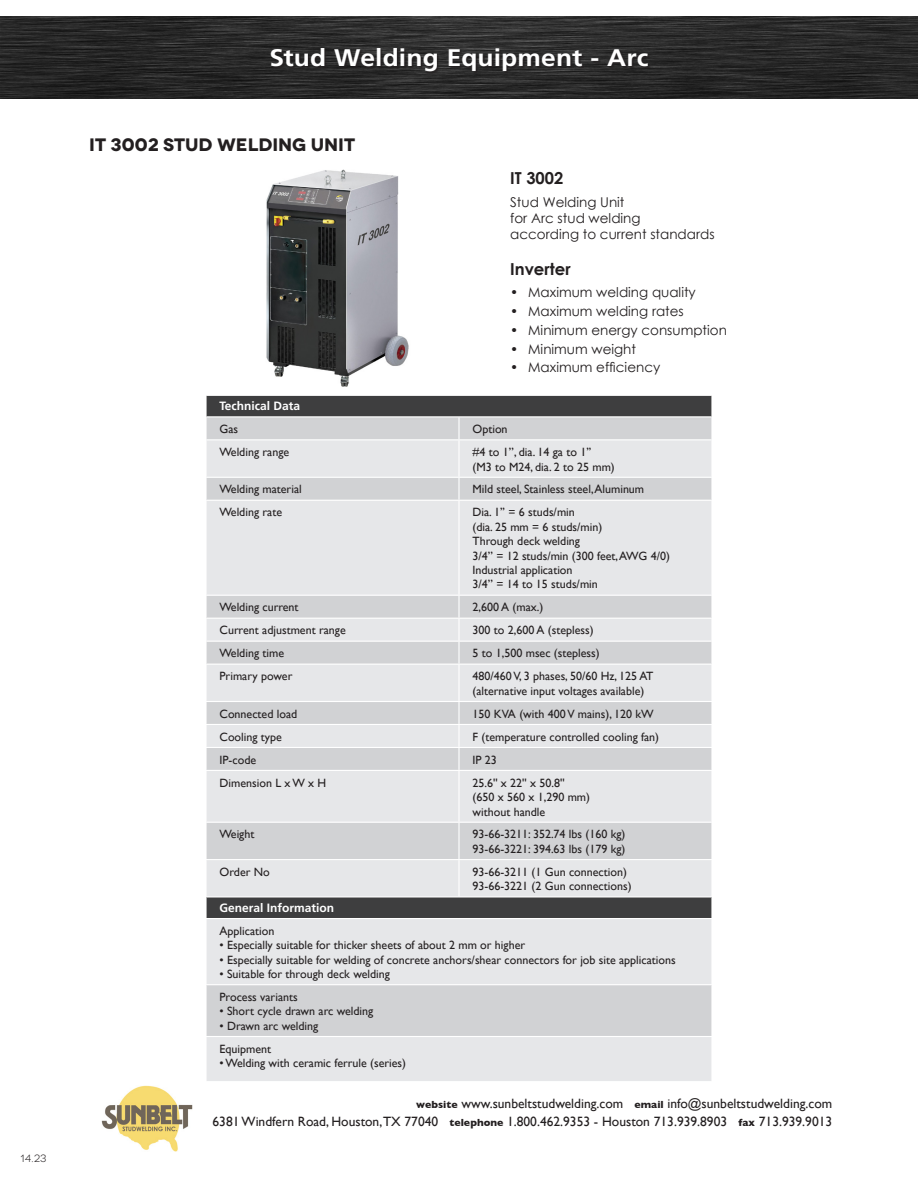
<style>
.page{position:relative;width:918px;height:1188px;background:#fff}
.page>*{position:absolute;margin:0;border:0;box-sizing:border-box;transform-origin:0 0}
.t1{font:700 24px "Frutiger LT Std";letter-spacing:.005em;color:#fff;scale:1.1 1}
.t2{font:700 18px "Novecentowide";color:#231f20}
.t3{font:700 16.5px "Century Gothic";color:#231f20}
.t4{font:13.5px/16.2px "Century Gothic";color:#231f20}
.t5{font:13.5px/18px "Gill Sans";color:#231f20;text-align:right}
.t6{font:12px/14.4px "Gill Sans";color:#231f20}
.t7{font:700 12px "Frutiger LT Std";color:#fff}
.t8{font:10.5px "Novecentowide";color:#231f20}
.s1{font-weight:700;font-size:10.5px}
</style>
<div class="page">
<div style="left:207px;top:396px;width:504px;height:20px;background:#3e3e3f"></div>
<div style="left:207px;top:417px;width:504px;height:22px;background:#d1d2d4"></div>
<svg style="left:207px;top:440px;width:504px;height:641px;background:#dadbdd"></svg>
<hr style="left:458px;top:417px;width:2px;height:22px;background:#fff">
<hr style="left:458px;top:440px;width:2px;height:37px;background:#fff">
<hr style="left:205px;top:477px;width:254px;height:1px;background:#fff">
<hr style="left:459px;top:477px;width:254px;height:1px;background:#fff">
<hr style="left:458px;top:478px;width:2px;height:22px;background:#fff">
<hr style="left:205px;top:500px;width:254px;height:1px;background:#fff">
<hr style="left:459px;top:500px;width:254px;height:1px;background:#fff">
<hr style="left:458px;top:501px;width:2px;height:94px;background:#fff">
<hr style="left:205px;top:595px;width:254px;height:1px;background:#fff">
<hr style="left:459px;top:595px;width:254px;height:1px;background:#fff">
<hr style="left:458px;top:596px;width:2px;height:22px;background:#fff">
<hr style="left:205px;top:618px;width:254px;height:1px;background:#fff">
<hr style="left:459px;top:618px;width:254px;height:1px;background:#fff">
<hr style="left:458px;top:619px;width:2px;height:22px;background:#fff">
<hr style="left:205px;top:641px;width:254px;height:1px;background:#fff">
<hr style="left:459px;top:641px;width:254px;height:1px;background:#fff">
<hr style="left:458px;top:642px;width:2px;height:22px;background:#fff">
<hr style="left:205px;top:664px;width:254px;height:1px;background:#fff">
<hr style="left:459px;top:664px;width:254px;height:1px;background:#fff">
<hr style="left:458px;top:665px;width:2px;height:36px;background:#fff">
<hr style="left:205px;top:701px;width:254px;height:1px;background:#fff">
<hr style="left:459px;top:701px;width:254px;height:1px;background:#fff">
<hr style="left:458px;top:702px;width:2px;height:22px;background:#fff">
<hr style="left:205px;top:724px;width:254px;height:1px;background:#fff">
<hr style="left:459px;top:724px;width:254px;height:1px;background:#fff">
<hr style="left:458px;top:725px;width:2px;height:22px;background:#fff">
<hr style="left:205px;top:747px;width:254px;height:1px;background:#fff">
<hr style="left:459px;top:747px;width:254px;height:1px;background:#fff">
<hr style="left:458px;top:748px;width:2px;height:22px;background:#fff">
<hr style="left:205px;top:770px;width:254px;height:1px;background:#fff">
<hr style="left:459px;top:770px;width:254px;height:1px;background:#fff">
<hr style="left:458px;top:771px;width:2px;height:51px;background:#fff">
<hr style="left:205px;top:822px;width:254px;height:1px;background:#fff">
<hr style="left:459px;top:822px;width:254px;height:1px;background:#fff">
<hr style="left:458px;top:823px;width:2px;height:36px;background:#fff">
<hr style="left:205px;top:859px;width:254px;height:1px;background:#fff">
<hr style="left:459px;top:859px;width:254px;height:1px;background:#fff">
<hr style="left:458px;top:860px;width:2px;height:36px;background:#fff">
<hr style="left:205px;top:984px;width:254px;height:1px;background:#fff">
<hr style="left:459px;top:984px;width:254px;height:1px;background:#fff">
<hr style="left:205px;top:1036px;width:254px;height:1px;background:#fff">
<hr style="left:459px;top:1036px;width:254px;height:1px;background:#fff">
<hr style="left:205px;top:896px;width:254px;height:2px;background:#fff">
<hr style="left:459px;top:896px;width:254px;height:2px;background:#fff">
<hr style="left:205px;top:918px;width:254px;height:1px;background:#fff">
<hr style="left:459px;top:918px;width:254px;height:1px;background:#fff">
<img style="left:266px;top:169px;width:143px;height:218px">
<img style="left:101px;top:1085px;width:92px;height:66px">
<img style="left:0;top:16px;width:918px;height:82px">
<div style="left:271px;top:48px;width:380px;height:26px;background:#231f20;opacity:.75"></div>
<p class="t8" style="left:20px;top:1153px;width:27px">14.23</p>
<h1 class="t1" style="left:269px;top:44px;width:346px">Stud Welding Equipment - Arc</h1>
<h2 class="t2" style="left:89px;top:134px;width:267px">IT 3002 STUD WELDING UNIT</h2>
<h3 class="t3" style="left:510px;top:166px;width:55px">IT 3002</h3>
<p class="t4" style="left:510px;top:194px;width:206px">Stud Welding Unit<br>for Arc stud welding<br>according to current standards</p>
<h3 class="t3" style="left:510px;top:256px;width:62px">Inverter</h3>
<p class="t4" style="left:510px;top:284px;width:187px">• Maximum welding quality</p>
<p class="t4" style="left:510px;top:303px;width:175px">• Maximum welding rates</p>
<p class="t4" style="left:510px;top:322px;width:218px">• Minimum energy consumption</p>
<p class="t4" style="left:510px;top:340px;width:127px">• Minimum weight</p>
<p class="t4" style="left:510px;top:359px;width:152px">• Maximum efficiency</p>
<p class="t7" style="left:220px;top:399px;width:82px">Technical Data</p>
<p class="t6" style="left:220px;top:422px;width:20px">Gas</p>
<p class="t6" style="left:473px;top:422px;width:37px">Option</p>
<p class="t6" style="left:220px;top:445px;width:71px">Welding range</p>
<p class="t6" style="left:473px;top:445px;width:144px">#4 to 1’’, dia. 14 ga to 1’’<br>(M3 to M24, dia. 2 to 25 mm)</p>
<p class="t6" style="left:220px;top:482px;width:84px">Welding material</p>
<p class="t6" style="left:473px;top:482px;width:173px">Mild steel, Stainless steel, Aluminum</p>
<p class="t6" style="left:220px;top:505px;width:64px">Welding rate</p>
<p class="t6" style="left:473px;top:505px;width:199px">Dia. 1’’ = 6 studs/min<br>(dia. 25 mm = 6 studs/min)<br>Through deck welding<br>3/4” = 12 studs/min (300 feet, AWG 4/0)<br>Industrial application<br>3/4” = 14 to 15 studs/min</p>
<p class="t6" style="left:220px;top:600px;width:81px">Welding current</p>
<p class="t6" style="left:473px;top:600px;width:72px">2,600 A (max.)</p>
<p class="t6" style="left:220px;top:623px;width:128px">Current adjustment range</p>
<p class="t6" style="left:473px;top:623px;width:123px">300 to 2,600 A (stepless)</p>
<p class="t6" style="left:220px;top:646px;width:66px">Welding time</p>
<p class="t6" style="left:473px;top:646px;width:129px">5 to 1,500 msec (stepless)</p>
<p class="t6" style="left:220px;top:669px;width:74px">Primary power</p>
<p class="t6" style="left:473px;top:669px;width:182px">480/460 V, 3 phases, 50/60 Hz, 125 AT (alternative input voltages available)</p>
<p class="t6" style="left:220px;top:706px;width:79px">Connected load</p>
<p class="t6" style="left:473px;top:706px;width:183px">150 KVA (with 400 V mains), 120 kW</p>
<p class="t6" style="left:220px;top:729px;width:64px">Cooling type</p>
<p class="t6" style="left:473px;top:729px;width:188px">F (temperature controlled cooling fan)</p>
<p class="t6" style="left:220px;top:752px;width:38px">IP-code</p>
<p class="t6" style="left:473px;top:752px;width:26px">IP 23</p>
<p class="t6" style="left:220px;top:775px;width:108px">Dimension L x W x H</p>
<p class="t6" style="left:473px;top:775px;width:119px">25.6'' x 22'' x 50.8''<br>(650 x 560 x 1,290 mm) without handle</p>
<p class="t6" style="left:220px;top:827px;width:36px">Weight</p>
<p class="t6" style="left:473px;top:827px;width:155px">93-66-3211: 352.74 lbs (160 kg)<br>93-66-3221: 394.63 lbs (179 kg)</p>
<p class="t6" style="left:220px;top:865px;width:52px">Order No</p>
<p class="t6" style="left:473px;top:865px;width:161px">93-66-3211 (1 Gun connection)<br>93-66-3221 (2 Gun connections)</p>
<p class="t7" style="left:220px;top:901px;width:116px">General Information</p>
<p class="t6" style="left:220px;top:923px;width:56px">Application</p>
<p class="t6" style="left:220px;top:938px;width:307px">• Especially suitable for thicker sheets of about 2 mm or higher</p>
<p class="t6" style="left:220px;top:952px;width:458px">• Especially suitable for welding of concrete anchors/shear connectors for job site applications</p>
<p class="t6" style="left:220px;top:962px;width:172px;line-height:23px">• Suitable for through deck welding<br>Process variants</p>
<p class="t6" style="left:220px;top:1004px;width:155px">• Short cycle drawn arc welding</p>
<p class="t6" style="left:220px;top:1014px;width:100px;line-height:23px">• Drawn arc welding<br>Equipment</p>
<p class="t6" style="left:220px;top:1056px;width:188px">• Welding with ceramic ferrule (series)</p>
<p class="t5" style="left:213px;top:1095px;width:621px"><span class="s1">website</span> www.sunbeltstudwelding.com <span class="s1">email</span> info@sunbeltstudwelding.com<br>6381 Windfern Road, Houston,TX 77040 <span class="s1">telephone</span> 1.800.462.9353 - Houston 713.939.8903 <span class="s1">fax</span> 713.939.9013</p>
</div>
